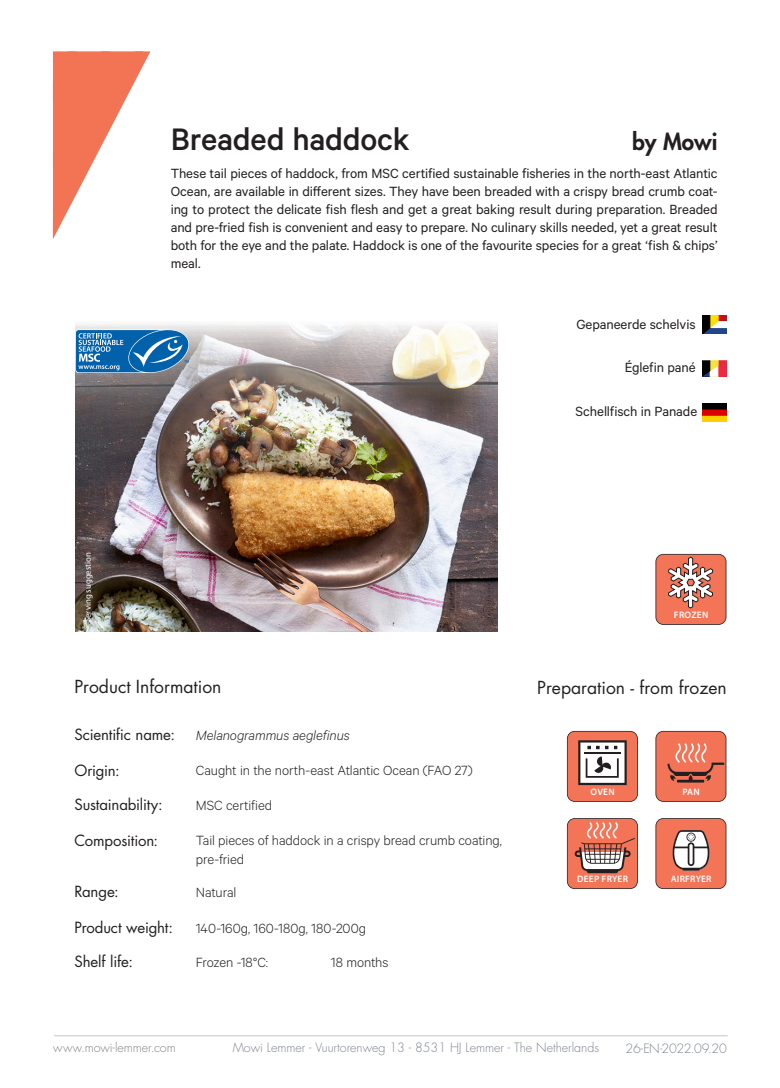
<style>
.page{position:relative;width:780px;height:1088px;background:#fff}
.page>*{position:absolute;margin:0;border:0;box-sizing:border-box;transform-origin:0 0}
.Titel{font:500 35px "Calibre";letter-spacing:-.01em;color:#231f20}
.t1{font:800 22.5px "Futura Std";color:#231f20}
.t2{font:17.5px "Futura Std";color:#231f20}
.Beschrijving{font:15px/18px "Calibre";letter-spacing:-.005em;color:#231f20;text-align:justify}
.t3{font:300 15px/18.8px "Calibre";letter-spacing:-.005em;color:#231f20}
.t4{font:15px "Futura Std";letter-spacing:-.01em;color:#231f20}
.Latijnse_benaming{font:italic 300 15px "Calibre";letter-spacing:-.005em;color:#231f20}
.benaming{font:15px "Calibre";letter-spacing:-.005em;color:#231f20}
.t5{font:300 12.5px "Futura Std";color:#7d828f}
.t6{font:300 12.5px "Futura Std";letter-spacing:-.005em;color:#808285}
.t7{font:300 12.5px "Futura Std";letter-spacing:-.025em;color:#7d828f}
.t8{font:600 9.38px "Myriad Pro";letter-spacing:.025em;color:#fff}
.t9{font:8.75px "Myriad Pro";color:#fff}
</style>
<div class="page">
<hr style="left:54px;top:1035px;width:673px;height:1px;background:#17141c">
<img style="left:702px;top:316px;width:24px;height:17px">
<img style="left:702px;top:360px;width:24px;height:2px">
<img style="left:702px;top:362px;width:24px;height:15px">
<img style="left:702px;top:403px;width:24px;height:18px">
<svg style="left:53px;top:51px;width:97px;height:188px"></svg>
<img style="left:75px;top:324px;width:422px;height:307px">
<svg style="left:655px;top:554px;width:71px;height:71px;background:#db7f6a"></svg>
<svg style="left:75px;top:326px;width:117px;height:50px;background:#4f8bb9"></svg>
<svg style="left:655px;top:731px;width:71px;height:71px;background:#de7159"></svg>
<svg style="left:567px;top:731px;width:70px;height:71px"></svg>
<svg style="left:655px;top:818px;width:71px;height:71px"></svg>
<svg style="left:567px;top:818px;width:70px;height:71px;background:#d67b67"></svg>
<p class="Titel" style="left:171px;top:119px;width:240px">Breaded haddock</p>
<h2 class="t1" style="left:632px;top:128px;width:87px">by Mowi</h2>
<p class="Beschrijving" style="left:171px;top:164px;width:548px">These tail pieces of haddock, from MSC certified sustainable fisheries in the north-east Atlantic Ocean, are available in different sizes. They have been breaded with a crispy bread crumb coat&shy;ing to protect the delicate fish flesh and get a great baking result during preparation. Breaded and pre-fried fish is convenient and easy to prepare. No culinary skills needed, yet a great result both for the eye and the palate. Haddock is one of the favourite species for a great ‘fish &amp; chips’ meal.</p>
<p class="benaming" style="left:576px;top:316px;width:121px">Gepaneerde schelvis</p>
<p class="t9" style="left:83px;top:622px;width:72px;rotate:-90deg">Serving suggestion</p>
<p class="Beschrijving" style="left:624px;top:358px;width:72px">Églefin pané</p>
<p class="Beschrijving" style="left:575px;top:402px;width:123px">Schellfisch in Panade</p>
<p class="t8" style="left:674px;top:610px;width:36px">FROZEN</p>
<p class="t2" style="left:74px;top:676px;width:148px">Product Information</p>
<p class="t2" style="left:537px;top:676px;width:191px">Preparation - from frozen</p>
<p class="t4" style="left:74px;top:725px;width:102px">Scientific name:</p>
<p class="t4" style="left:74px;top:761px;width:47px">Origin:</p>
<p class="t4" style="left:74px;top:795px;width:90px">Sustainability:</p>
<p class="t4" style="left:74px;top:831px;width:85px">Composition:</p>
<p class="t4" style="left:74px;top:882px;width:46px">Range:</p>
<p class="t4" style="left:74px;top:917px;width:100px">Product weight:</p>
<p class="t4" style="left:74px;top:952px;width:60px">Shelf life:</p>
<p class="Latijnse_benaming" style="left:196px;top:726px;width:155px">Melanogrammus aeglefinus</p>
<p class="t3" style="left:196px;top:760px;width:278px">Caught in the north-east Atlantic Ocean (FAO 27)</p>
<p class="t3" style="left:196px;top:795px;width:78px">MSC certified</p>
<p class="t3" style="left:196px;top:830px;width:308px">Tail pieces of haddock in a crispy bread crumb coating, pre-fried</p>
<p class="t3" style="left:196px;top:882px;width:42px">Natural</p>
<p class="t3" style="left:196px;top:918px;width:172px">140-160g, 160-180g, 180-200g</p>
<p class="t3" style="left:196px;top:952px;width:73px">Frozen -18°C:</p>
<p class="t3" style="left:331px;top:952px;width:59px">18 months</p>
<p class="t8" style="left:590px;top:787px;width:26px">OVEN</p>
<p class="t8" style="left:682px;top:787px;width:19px">PAN</p>
<p class="t8" style="left:577px;top:874px;width:52px">DEEP FRYER</p>
<p class="t8" style="left:670px;top:874px;width:42px">AIRFRYER</p>
<p class="t6" style="left:53px;top:1040px;width:124px">www.mowi-lemmer.com</p>
<p class="t5" style="left:233px;top:1040px;width:368px">Mowi Lemmer - Vuurtorenweg 13 - 8531 HJ Lemmer - The Netherlands</p>
<p class="t7" style="left:625px;top:1041px;width:103px">26-EN-2022.09.20</p>
</div>
